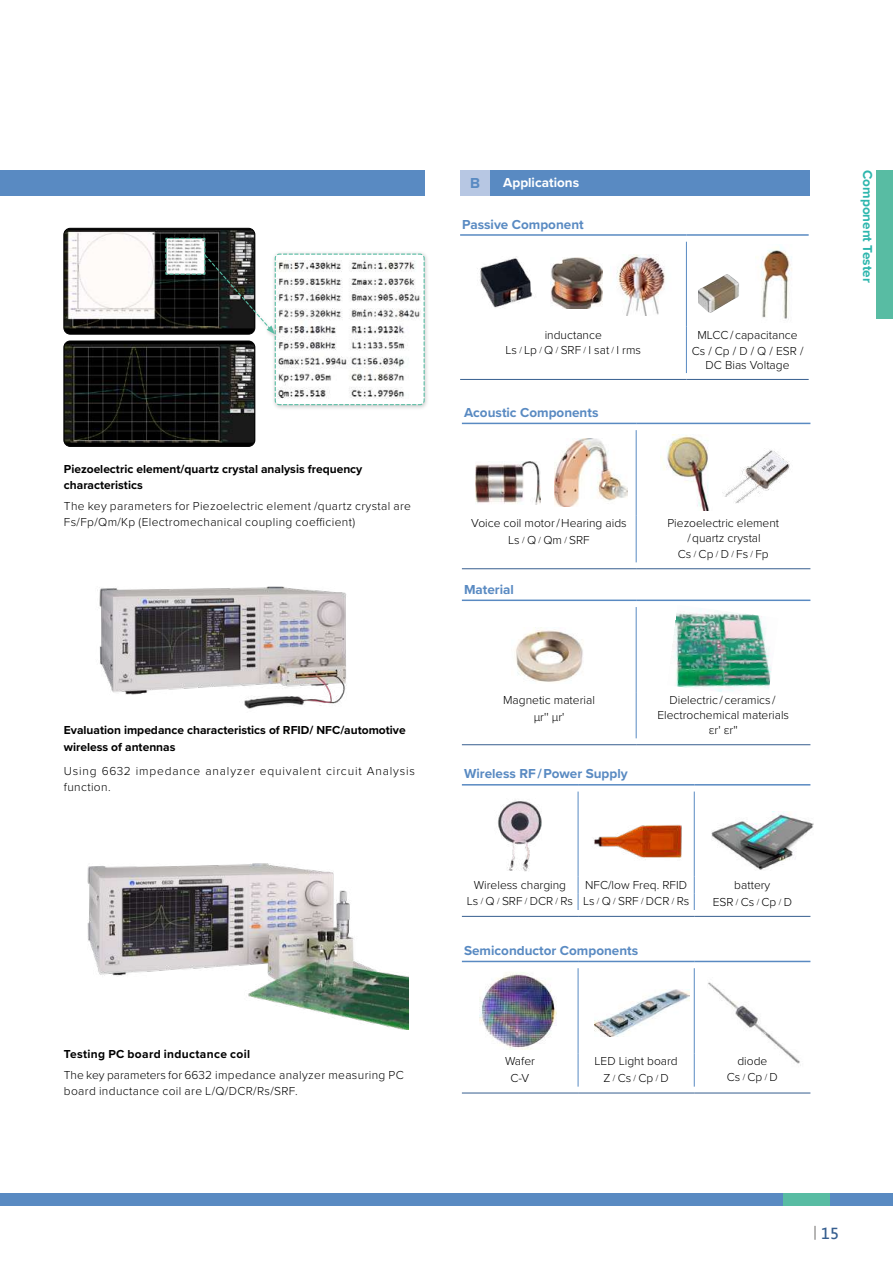
<style>
.page{position:relative;width:893px;height:1263px;background:#fff}
.page>*{position:absolute;margin:0;border:0;box-sizing:border-box;transform-origin:0 0}
.t1{font:700 15px "Microsoft Jheng Hei";color:#365e8f}
.t2{font:700 15px "Proxima Nova";color:#598ac2}
.t3{font:700 13.5px "Proxima Nova";color:#598ac2}
.t4{font:700 13.5px "Proxima Nova";color:#2db6ad}
.t5{font:700 13.5px "Proxima Nova";color:#fff}
.t6{font:300 12px/15px "Proxima Nova";color:#000;text-align:center}
.t7{font:300 12px/16.5px "Proxima Nova";letter-spacing:.03em;color:#000}
.t8{font:700 12px/16.5px "Proxima Nova";color:#000}
.t9{font:300 12px/16.5px "Proxima Nova";letter-spacing:.07em;color:#000}
.t10{font:700 12px "Proxima Nova";letter-spacing:.03em;color:#000}
.s1{font-size:9px}
</style>
<div class="page">
<div style="left:876px;top:170px;width:17px;height:149px;background:#58bca3"></div>
<div style="left:0;top:1193px;width:893px;height:13px;background:#598ac2"></div>
<div style="left:783px;top:1193px;width:46px;height:13px;background:#58bca3"></div>
<svg style="left:815px;top:1226px;width:1px;height:14px"></svg>
<div style="left:0;top:170px;width:424px;height:26px;background:#598ac2"></div>
<img style="left:87px;top:863px;width:322px;height:167px">
<img style="left:97px;top:586px;width:250px;height:123px">
<div style="left:64px;top:341px;width:191px;height:105px;background:#000;border-radius:6px"></div>
<img style="left:64px;top:344px;width:189px;height:99px">
<div style="left:64px;top:341px;width:191px;height:106px;border:1px solid #000;border-radius:6px"></div>
<img style="left:64px;top:230px;width:191px;height:98px">
<div style="left:64px;top:228px;width:191px;height:106px;border:1px solid #000;border-radius:6px"></div>
<div style="left:272px;top:251px;width:158px;height:159px;background:#000;opacity:.2"></div>
<svg style="left:165px;top:237px;width:260px;height:169px"></svg>
<img style="left:708px;top:982px;width:93px;height:84px">
<hr style="left:462px;top:961px;width:116px;height:1px;background:#598ac2">
<hr style="left:578px;top:961px;width:116px;height:1px;background:#598ac2">
<hr style="left:694px;top:961px;width:116px;height:1px;background:#598ac2">
<hr style="left:694px;top:968px;width:1px;height:85px;background:#598ac2">
<svg style="left:694px;top:1053px;width:1px;height:34px"></svg>
<hr style="left:462px;top:1093px;width:116px;height:1px;background:#365e8f">
<hr style="left:578px;top:1093px;width:116px;height:1px;background:#365e8f">
<hr style="left:694px;top:1093px;width:116px;height:1px;background:#365e8f">
<hr style="left:578px;top:968px;width:1px;height:85px;background:#598ac2">
<svg style="left:578px;top:1053px;width:1px;height:34px"></svg>
<img style="left:672px;top:608px;width:100px;height:84px">
<img style="left:757px;top:247px;width:35px;height:73px">
<div style="left:478px;top:170px;width:331px;height:26px;background:#598ac2"></div>
<div style="left:460px;top:170px;width:30px;height:26px;background:#b7c7e3"></div>
<hr style="left:460px;top:234px;width:226px;height:2px;background:#598ac2">
<hr style="left:686px;top:234px;width:123px;height:2px;background:#598ac2">
<hr style="left:686px;top:242px;width:1px;height:85px;background:#598ac2">
<hr style="left:686px;top:327px;width:1px;height:46px;background:#598ac2">
<hr style="left:460px;top:379px;width:226px;height:1px;background:#365e8f">
<hr style="left:686px;top:379px;width:123px;height:1px;background:#365e8f">
<hr style="left:462px;top:423px;width:174px;height:1px;background:#598ac2">
<hr style="left:636px;top:423px;width:174px;height:1px;background:#598ac2">
<hr style="left:636px;top:430px;width:1px;height:85px;background:#598ac2">
<hr style="left:636px;top:515px;width:1px;height:47px;background:#598ac2">
<hr style="left:462px;top:568px;width:174px;height:1px;background:#365e8f">
<hr style="left:636px;top:568px;width:174px;height:1px;background:#365e8f">
<hr style="left:462px;top:599px;width:174px;height:2px;background:#598ac2">
<hr style="left:636px;top:599px;width:174px;height:2px;background:#598ac2">
<hr style="left:636px;top:607px;width:1px;height:85px;background:#598ac2">
<hr style="left:636px;top:692px;width:1px;height:46px;background:#598ac2">
<hr style="left:462px;top:744px;width:174px;height:1px;background:#365e8f">
<hr style="left:636px;top:744px;width:174px;height:1px;background:#365e8f">
<hr style="left:462px;top:784px;width:116px;height:1px;background:#598ac2">
<hr style="left:578px;top:784px;width:116px;height:1px;background:#598ac2">
<hr style="left:694px;top:784px;width:116px;height:1px;background:#598ac2">
<hr style="left:694px;top:791px;width:1px;height:86px;background:#598ac2">
<svg style="left:694px;top:877px;width:1px;height:33px"></svg>
<hr style="left:462px;top:916px;width:116px;height:1px;background:#365e8f">
<hr style="left:578px;top:916px;width:116px;height:1px;background:#365e8f">
<hr style="left:694px;top:916px;width:116px;height:1px;background:#365e8f">
<hr style="left:578px;top:791px;width:1px;height:86px;background:#598ac2">
<svg style="left:578px;top:877px;width:1px;height:33px"></svg>
<img style="left:476px;top:462px;width:64px;height:43px">
<img style="left:555px;top:439px;width:72px;height:68px">
<img style="left:477px;top:256px;width:56px;height:52px">
<img style="left:550px;top:258px;width:53px;height:50px">
<img style="left:616px;top:255px;width:49px;height:60px">
<img style="left:698px;top:274px;width:41px;height:39px">
<img style="left:660px;top:434px;width:49px;height:76px">
<img style="left:723px;top:450px;width:67px;height:53px">
<img style="left:515px;top:630px;width:68px;height:52px">
<img style="left:498px;top:800px;width:44px;height:72px">
<img style="left:594px;top:824px;width:88px;height:36px">
<img style="left:712px;top:812px;width:101px;height:58px">
<img style="left:480px;top:972px;width:77px;height:77px">
<img style="left:595px;top:989px;width:94px;height:47px">
<p class="t8" style="left:64px;top:460px;width:300px">Piezoelectric element/quartz crystal analysis frequency characteristics</p>
<p class="t7" style="left:64px;top:497px;width:349px">The key parameters for Piezoelectric element /quartz crystal are<br>Fs/Fp/Qm/Kp (Electromechanical coupling coefficient)</p>
<p class="t8" style="left:64px;top:721px;width:343px">Evaluation impedance characteristics of RFID/ NFC/automotive wireless of antennas</p>
<p class="t9" style="left:64px;top:761px;width:353px">Using 6632 impedance analyzer equivalent circuit Analysis function.</p>
<p class="t10" style="left:64px;top:1045px;width:188px">Testing PC board inductance coil</p>
<p class="t7" style="left:64px;top:1066px;width:341px">The key parameters for 6632 impedance analyzer measuring PC board inductance coil are L/Q/DCR/Rs/SRF.</p>
<p class="t2" style="left:470px;top:172px;width:11px">B</p>
<p class="t5" style="left:503px;top:173px;width:77px">Applications</p>
<p class="t3" style="left:462px;top:214px;width:123px">Passive Component</p>
<p class="t6" style="left:505px;top:327px;width:137px">inductance<br>Ls <span class="s1">/</span> Lp <span class="s1">/</span> Q <span class="s1">/</span> SRF <span class="s1">/</span> I sat <span class="s1">/</span> I rms</p>
<p class="t6" style="left:692px;top:326px;width:113px;line-height:16.5px">MLCC/capacitance<br>Cs / Cp / D / Q / ESR /</p>
<p class="t6" style="left:706px;top:357px;width:85px">DC Bias Voltage</p>
<p class="t3" style="left:464px;top:402px;width:136px">Acoustic Components</p>
<p class="t6" style="left:471px;top:514px;width:157px;line-height:17.1px">Voice coil motor/Hearing aids<br>Ls <span class="s1">/</span> Q <span class="s1">/</span> Qm <span class="s1">/</span> SRF</p>
<p class="t6" style="left:667px;top:515px;width:113px;line-height:14.4px">Piezoelectric element /quartz crystal</p>
<p class="t6" style="left:678px;top:546px;width:92px">Cs <span class="s1">/</span> Cp <span class="s1">/</span> D <span class="s1">/</span> Fs <span class="s1">/</span> Fp</p>
<p class="t3" style="left:464px;top:579px;width:51px">Material</p>
<p class="t6" style="left:503px;top:691px;width:93px;line-height:17.1px">Magnetic material μr'' μr'</p>
<p class="t6" style="left:657px;top:692px;width:133px">Dielectric / ceramics /<br>Electrochemical materials εr' εr''</p>
<p class="t3" style="left:464px;top:764px;width:165px">Wireless RF/Power Supply</p>
<p class="t6" style="left:474px;top:876px;width:94px">Wireless charging</p>
<p class="t6" style="left:585px;top:876px;width:103px">NFC/low Freq. RFID</p>
<p class="t6" style="left:734px;top:876px;width:38px">battery</p>
<p class="t6" style="left:467px;top:893px;width:224px">Ls <span class="s1">/</span> Q <span class="s1">/</span> SRF <span class="s1">/</span> DCR <span class="s1">/</span> Rs Ls <span class="s1">/</span> Q <span class="s1">/</span> SRF <span class="s1">/</span> DCR <span class="s1">/</span> Rs</p>
<p class="t6" style="left:713px;top:894px;width:81px">ESR <span class="s1">/</span> Cs <span class="s1">/</span> Cp <span class="s1">/</span> D</p>
<p class="t3" style="left:464px;top:940px;width:176px">Semiconductor Components</p>
<p class="t6" style="left:505px;top:1053px;width:31px">Wafer</p>
<p class="t6" style="left:595px;top:1053px;width:85px">LED Light board</p>
<p class="t6" style="left:737px;top:1053px;width:31px">diode</p>
<p class="t6" style="left:511px;top:1070px;width:20px">C-V</p>
<p class="t6" style="left:603px;top:1070px;width:67px">Z <span class="s1">/</span> Cs <span class="s1">/</span> Cp <span class="s1">/</span> D</p>
<p class="t6" style="left:727px;top:1069px;width:53px">Cs <span class="s1">/</span> Cp <span class="s1">/</span> D</p>
<p class="t4" style="left:878px;top:170px;width:114px;rotate:90deg">Component Tester</p>
<p class="t1" style="left:821px;top:1224px;width:19px">15</p>
</div>
